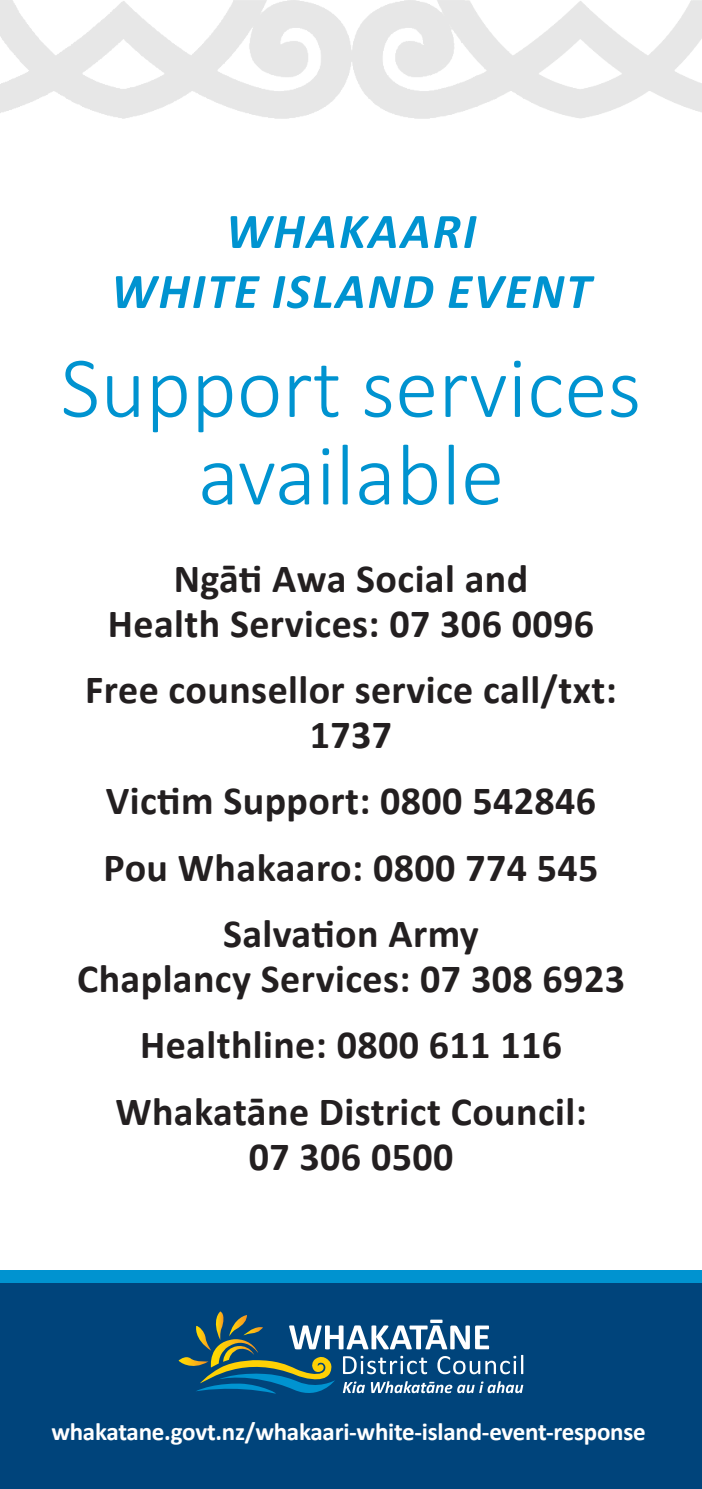
<style>
.page{position:relative;width:702px;height:1489px;background:#fff}
.page>*{position:absolute;margin:0;border:0;box-sizing:border-box;transform-origin:0 0}
.t1{font:300 87.5px/87.5px "Calibri";color:#0093d0;text-align:center}
.t2{font:italic 700 50px/60px "Calibri";letter-spacing:.04em;color:#0093d0;text-align:center}
.t3{font:700 40px/66.2px "Calibri";letter-spacing:.01em;color:#231f20;text-align:center}
.t4{font:700 25px "Calibri";letter-spacing:-.01em;color:#fff}
</style>
<div class="page">
<div style="left:0;top:1282px;width:702px;height:206px;background:#00447b"></div>
<div style="left:0;top:1270px;width:702px;height:12px;background:#0093d0"></div>
<svg style="left:178px;top:1311px;width:345px;height:82px"></svg>
<img style="left:0;top:0;width:702px;height:118px">
<p class="t2" style="left:111px;top:199px;width:481px">WHAKAARI<br>WHITE ISLAND EVENT</p>
<h1 class="t1" style="left:61px;top:343px;width:582px">Support services available</h1>
<p class="t3" style="left:108px;top:555px;width:488px;line-height:45px">Ngāti Awa Social and<br>Health Services: 07 306 0096</p>
<p class="t3" style="left:85px;top:666px;width:533px;line-height:45px">Free counsellor service call/txt:<br>1737</p>
<p class="t3" style="left:104px;top:767px;width:496px">Victim Support: 0800 542846<br>Pou Whakaaro: 0800 774 545<br>Salvation Army</p>
<p class="t3" style="left:77px;top:945px;width:549px">Chaplancy Services: 07 308 6923<br>Healthline: 0800 611 116<br>Whakatāne District Council:</p>
<p class="t3" style="left:249px;top:1122px;width:206px">07 306 0500</p>
<p class="t4" style="left:51px;top:1414px;width:595px">whakatane.govt.nz/whakaari-white-island-event-response</p>
</div>
